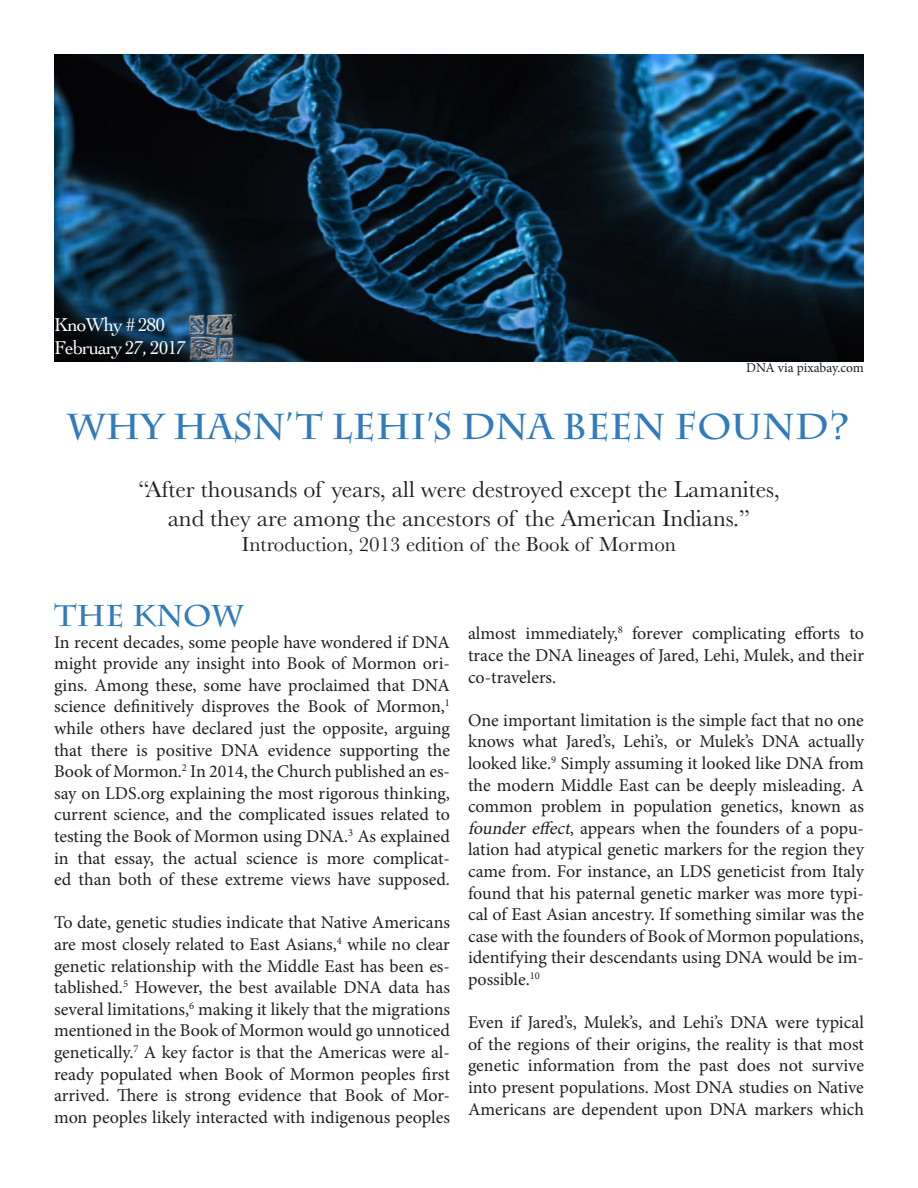
<style>
.page{position:relative;width:918px;height:1188px;background:#fff}
.page>*{position:absolute;margin:0;border:0;box-sizing:border-box;transform-origin:0 0}
.t1{font:700 36px "Charlemagne Std";color:#317bbc}
.t2{font:700 30px "Charlemagne Std";color:#317bbc}
.t3{font:24px "Baskerville";color:#231f20}
.t4{font:21px "Baskerville";color:#231f20}
.t5{font:19.5px "Cochin";letter-spacing:-.05em;color:#fff}
.t6{font:18px/21.6px "Minion Pro";color:#231f20;text-align:justify}
.t7{font:13.5px "Minion Pro";letter-spacing:-.005em;color:#231f20}
.s1{font-style:italic}
</style>
<div class="page">
<img style="left:54px;top:54px;width:810px;height:308px">
<img style="left:188px;top:314px;width:49px;height:47px">
<p class="t5" style="left:54px;top:311px;width:113px">KnoWhy # 280</p>
<p class="t5" style="left:54px;top:335px;width:134px">February 27, 2017</p>
<p class="t7" style="left:746px;top:358px;width:119px">DNA via pixabay.com</p>
<p class="t1" style="left:67px;top:406px;width:785px">WHY HASN’T LEHI’S DNA BEEN FOUND?</p>
<p class="t3" style="left:138px;top:474px;width:643px">“After thousands of years, all were destroyed except the Lamanites,</p>
<p class="t3" style="left:168px;top:502px;width:584px">and they are among the ancestors of the American Indians.”</p>
<p class="t4" style="left:242px;top:531px;width:436px">Introduction, 2013 edition of the Book of Mormon</p>
<p class="t2" style="left:54px;top:598px;width:191px">THE KNOW</p>
<p class="t6" style="left:54px;top:631px;width:398px">In recent decades, some people have wondered if DNA might provide any insight into Book of Mormon ori&shy;gins. Among these, some have proclaimed that DNA science definitively disproves the Book of Mormon,<sup>1 </sup>while others have declared just the opposite, arguing that there is positive DNA evidence supporting the Book of Mormon.<sup>2</sup> In 2014, the Church published an es&shy;say on LDS.org explaining the most rigorous thinking, current science, and the complicated issues related to testing the Book of Mormon using DNA.<sup>3</sup> As explained in that essay, the actual science is more complicat&shy;ed than both of these extreme views have supposed.</p>
<p class="t6" style="left:54px;top:912px;width:398px">To date, genetic studies indicate that Native Americans are most closely related to East Asians,<sup>4</sup> while no clear genetic relationship with the Middle East has been es&shy;tablished.<sup>5</sup> However, the best available DNA data has several limitations,<sup>6</sup> making it likely that the migrations mentioned in the Book of Mormon would go unnoticed genetically.<sup>7</sup> A key factor is that the Americas were al&shy;ready populated when Book of Mormon peoples first arrived. There is strong evidence that Book of Mor&shy;mon peoples likely interacted with indigenous peoples</p>
<p class="t6" style="left:468px;top:623px;width:398px">almost immediately,<sup>8</sup> forever complicating efforts to trace the DNA lineages of Jared, Lehi, Mulek, and their co-travelers.</p>
<p class="t6" style="left:468px;top:709px;width:398px">One important limitation is the simple fact that no one knows what Jared’s, Lehi’s, or Mulek’s DNA actually looked like.<sup>9</sup> Simply assuming it looked like DNA from the modern Middle East can be deeply misleading. A common problem in population genetics, known as <span class="s1">founder effect</span>, appears when the founders of a popu&shy;lation had atypical genetic markers for the region they came from. For instance, an LDS geneticist from Italy found that his paternal genetic marker was more typi&shy;cal of East Asian ancestry. If something similar was the case with the founders of Book of Mormon populations, identifying their descendants using DNA would be im&shy;possible.<sup>10</sup></p>
<p class="t6" style="left:468px;top:1012px;width:398px">Even if Jared’s, Mulek’s, and Lehi’s DNA were typical of the regions of their origins, the reality is that most genetic information from the past does not survive into present populations. Most DNA studies on Native Americans are dependent upon DNA markers which</p>
</div>
